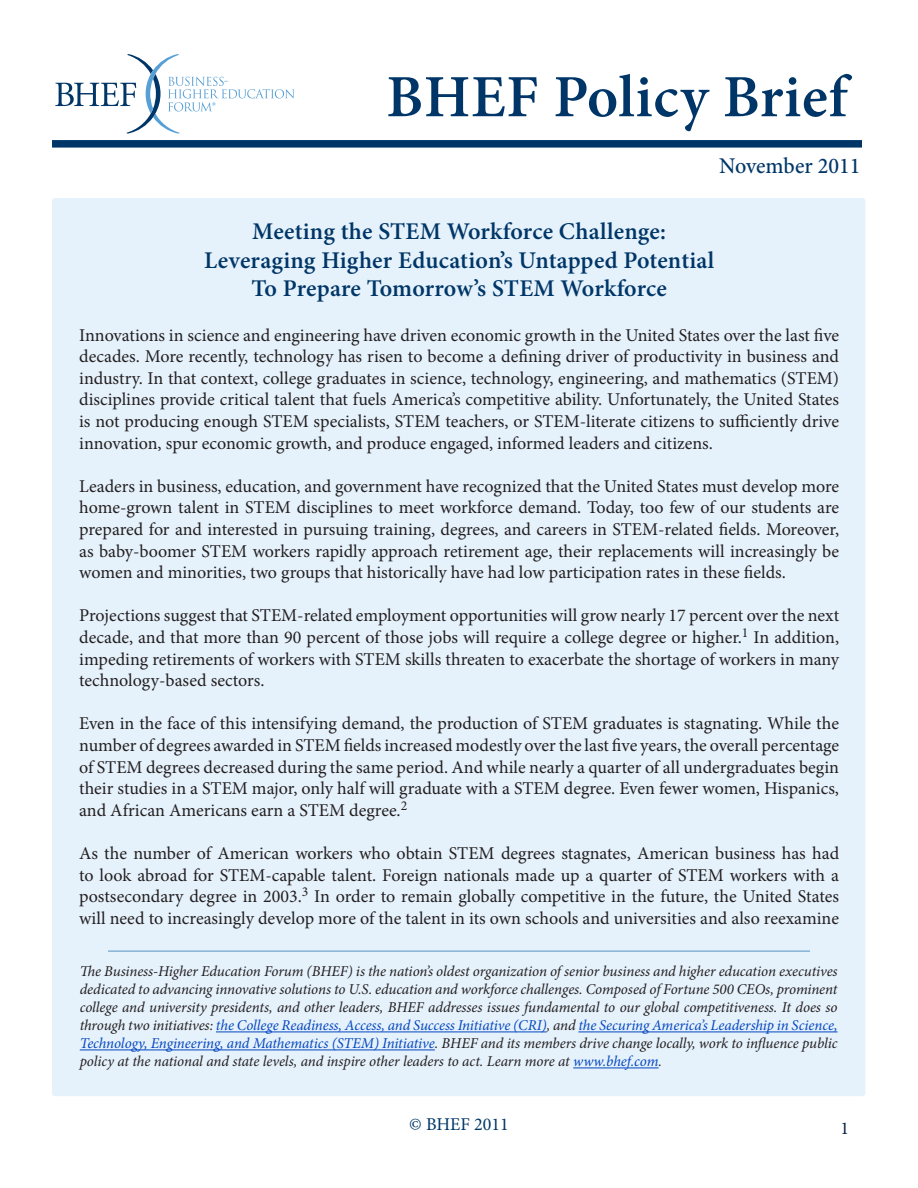
<style>
.page{position:relative;width:918px;height:1188px;background:#fff}
.page>*{position:absolute;margin:0;border:0;box-sizing:border-box;transform-origin:0 0}
.t1{font:600 60px "Minion Pro";letter-spacing:.01em;color:#003667}
.t2{font:600 24px/28.8px "Minion Pro";letter-spacing:.005em;color:#003667;text-align:center}
.t3{font:500 22.5px "Minion Pro";color:#003667}
.t4{font:18px/21.6px "Minion Pro";color:#231f20;text-align:justify}
.t5{font:18px "Minion Pro";color:#003667}
.t6{font:18px "Minion Pro";color:#062249}
.t7{font:italic 15px/18px "Minion Pro";letter-spacing:-.005em;color:#231f20;text-align:justify}
.t8{font:11.55px "Minion Pro";color:#56a0d5}
.s1{color:#0547c0}
</style>
<div class="page">
<div style="left:52px;top:198px;width:813px;height:898px;background:#e5f1fb;border-radius:3px"></div>
<hr style="left:108px;top:950px;width:702px;height:2px;background:#86b1d4">
<div style="left:52px;top:140px;width:810px;height:8px;background:#003667"></div>
<svg style="left:55px;top:54px;width:239px;height:80px"></svg>
<hr style="left:216px;top:1032px;width:331px;height:1px;background:#0547c0">
<hr style="left:578px;top:1032px;width:260px;height:1px;background:#0547c0">
<hr style="left:80px;top:1050px;width:355px;height:1px;background:#0547c0">
<hr style="left:573px;top:1068px;width:86px;height:1px;background:#0547c0">
<p class="t8" style="left:212px;top:98px;width:5px">®</p>
<h1 class="t1" style="left:386px;top:56px;width:463px">BHEF Policy Brief</h1>
<p class="t3" style="left:719px;top:151px;width:143px">November 2011</p>
<h2 class="t2" style="left:204px;top:217px;width:512px">Meeting the STEM Workforce Challenge:<br>Leveraging Higher Education’s Untapped Potential<br>To Prepare Tomorrow’s STEM Workforce</h2>
<p class="t4" style="left:79px;top:324px;width:762px">Innovations in science and engineering have driven economic growth in the United States over the last five decades. More recently, technology has risen to become a defining driver of productivity in business and industry. In that context, college graduates in science, technology, engineering, and mathematics (STEM) disciplines provide critical talent that fuels America’s competitive ability. Unfortunately, the United States is not producing enough STEM specialists, STEM teachers, or STEM-literate citizens to sufficiently drive innovation, spur economic growth, and produce engaged, informed leaders and citizens.</p>
<p class="t4" style="left:79px;top:475px;width:762px">Leaders in business, education, and government have recognized that the United States must develop more home-grown talent in STEM disciplines to meet workforce demand. Today, too few of our students are prepared for and interested in pursuing training, degrees, and careers in STEM-related fields. Moreover, as baby-boomer STEM workers rapidly approach retirement age, their replacements will increasingly be women and minorities, two groups that historically have had low participation rates in these fields.</p>
<p class="t4" style="left:79px;top:605px;width:762px">Projections suggest that STEM-related employment opportunities will grow nearly 17 percent over the next decade, and that more than 90 percent of those jobs will require a college degree or higher.<sup>1</sup> In addition, impeding retirements of workers with STEM skills threaten to exacerbate the shortage of workers in many technology-based sectors.</p>
<p class="t4" style="left:79px;top:713px;width:761px">Even in the face of this intensifying demand, the production of STEM graduates is stagnating. While the number of degrees awarded in STEM fields increased modestly over the last five years, the overall percentage of STEM degrees decreased during the same period. And while nearly a quarter of all undergraduates begin their studies in a STEM major, only half will graduate with a STEM degree. Even fewer women, Hispanics, and African Americans earn a STEM degree.<sup>2</sup></p>
<p class="t4" style="left:79px;top:842px;width:762px">As the number of American workers who obtain STEM degrees stagnates, American business has had to look abroad for STEM-capable talent. Foreign nationals made up a quarter of STEM workers with a postsecondary degree in 2003.<sup>3</sup> In order to remain globally competitive in the future, the United States will need to increasingly develop more of the talent in its own schools and universities and also reexamine</p>
<p class="t7" style="left:80px;top:963px;width:759px">The Business-Higher Education Forum (BHEF) is the nation’s oldest organization of senior business and higher education executives dedicated to advancing innovative solutions to U.S. education and workforce challenges. Composed of Fortune 500 CEOs, prominent college and university presidents, and other leaders, BHEF addresses issues fundamental to our global competitiveness. It does so through two initiatives: <span class="s1">the College Readiness, Access, and Success Initiative (CRI)</span>, and <span class="s1">the Securing America’s Leadership in Science, Technology, Engineering, and Mathematics (STEM) Initiative</span>. BHEF and its members drive change locally, work to influence public policy at the national and state levels, and inspire other leaders to act. Learn more at <span class="s1">www.bhef.com</span>.</p>
<p class="t5" style="left:409px;top:1112px;width:101px">© BHEF 2011</p>
<p class="t6" style="left:840px;top:1116px;width:10px">1</p>
</div>
